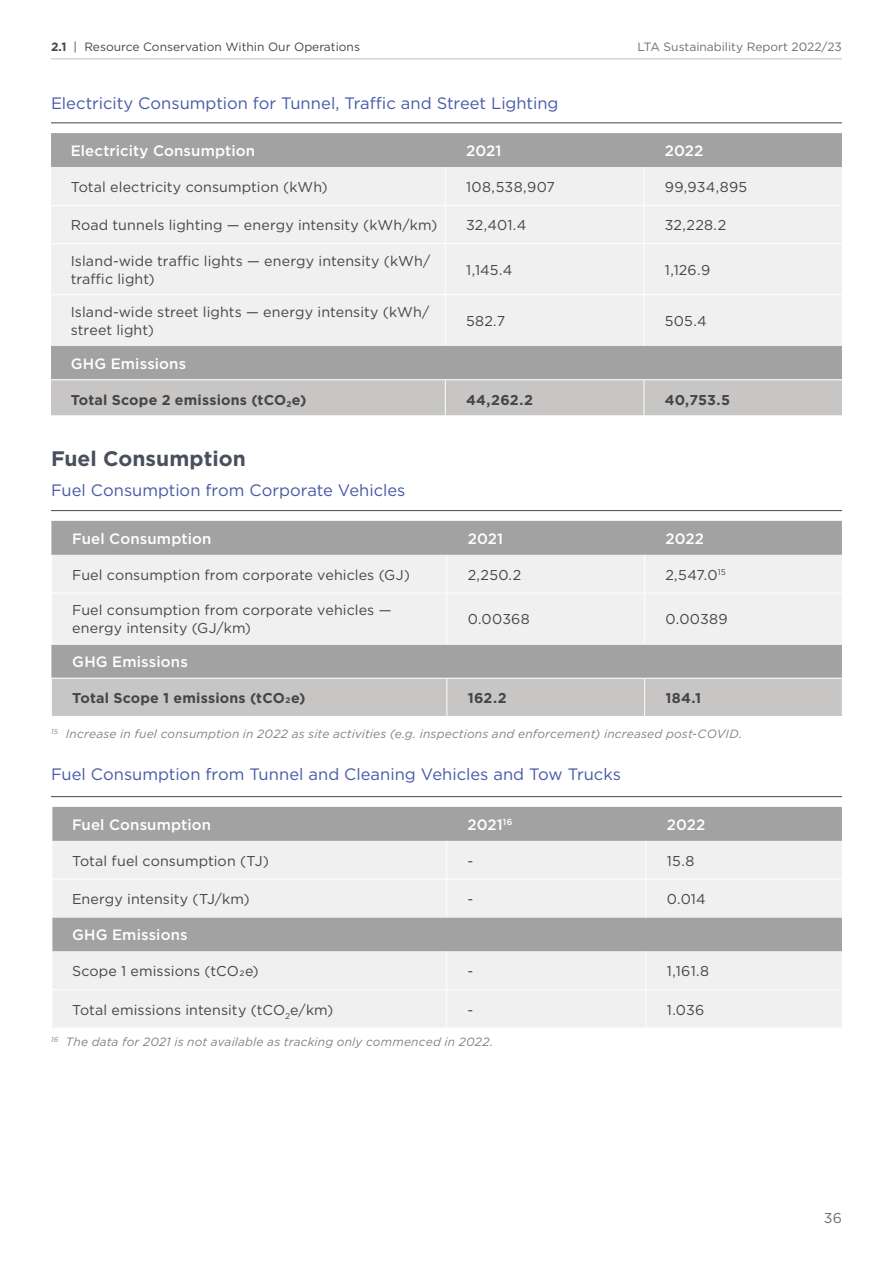
<style>
.page{position:relative;width:893px;height:1263px;background:#fff}
.page>*{position:absolute;margin:0;border:0;box-sizing:border-box;transform-origin:0 0}
.t1{font:700 21px "Gotham";letter-spacing:.005em;color:#4a4f5e}
.t2{font:16.5px "Gotham";color:#4759a7}
.t3{font:500 15px "Gotham";letter-spacing:.01em;color:#fff}
.t4{font:14.25px/18px "Gotham";letter-spacing:.01em;color:#464547}
.t5{font:700 14.25px "Gotham";letter-spacing:.015em;color:#464547}
.t6{font:14.25px "Gotham";color:#6d6e71}
.t7{font:italic 12px "Gotham";letter-spacing:.015em;color:#808285}
.t8{font:12px "Gotham";color:#464547}
.t9{font:12px "Gotham";color:#6d6e71}
.s1{font-weight:700}
</style>
<div class="page">
<hr style="left:51px;top:58px;width:791px;height:1px;background:#c0c2c4">
<div style="left:51px;top:133px;width:791px;height:246px;background:#a2a2a3"></div>
<div style="left:51px;top:167px;width:791px;height:179px;background:#f1f0f0"></div>
<div style="left:51px;top:380px;width:791px;height:35px;background:#c7c6c5"></div>
<hr style="left:51px;top:243px;width:394px;height:1px;background:#fff">
<hr style="left:445px;top:243px;width:199px;height:1px;background:#fff">
<hr style="left:644px;top:243px;width:198px;height:1px;background:#fff">
<hr style="left:51px;top:294px;width:394px;height:1px;background:#fff">
<hr style="left:445px;top:294px;width:199px;height:1px;background:#fff">
<hr style="left:644px;top:294px;width:198px;height:1px;background:#fff">
<hr style="left:445px;top:167px;width:1px;height:38px;background:#fff">
<hr style="left:644px;top:167px;width:1px;height:38px;background:#fff">
<hr style="left:51px;top:205px;width:394px;height:1px;background:#fff">
<hr style="left:445px;top:205px;width:199px;height:1px;background:#fff">
<hr style="left:445px;top:206px;width:1px;height:37px;background:#fff">
<hr style="left:644px;top:205px;width:198px;height:1px;background:#fff">
<hr style="left:644px;top:206px;width:1px;height:37px;background:#fff">
<hr style="left:445px;top:244px;width:1px;height:50px;background:#fff">
<hr style="left:644px;top:244px;width:1px;height:50px;background:#fff">
<hr style="left:445px;top:295px;width:1px;height:51px;background:#fff">
<hr style="left:644px;top:295px;width:1px;height:51px;background:#fff">
<hr style="left:445px;top:380px;width:1px;height:35px;background:#fff">
<hr style="left:644px;top:380px;width:1px;height:35px;background:#fff">
<hr style="left:51px;top:122px;width:791px;height:1px;background:#464547">
<div style="left:51px;top:521px;width:791px;height:157px;background:#a2a2a3"></div>
<div style="left:52px;top:555px;width:790px;height:89px;background:#f1f0f0"></div>
<div style="left:52px;top:679px;width:790px;height:37px;background:#c7c6c5"></div>
<hr style="left:51px;top:555px;width:1px;height:38px;background:#fff">
<hr style="left:51px;top:593px;width:1px;height:51px;background:#fff">
<hr style="left:446px;top:555px;width:1px;height:38px;background:#fff">
<hr style="left:644px;top:555px;width:1px;height:38px;background:#fff">
<hr style="left:52px;top:593px;width:395px;height:1px;background:#fff">
<hr style="left:447px;top:593px;width:198px;height:1px;background:#fff">
<hr style="left:446px;top:593px;width:1px;height:51px;background:#fff">
<hr style="left:645px;top:593px;width:197px;height:1px;background:#fff">
<hr style="left:644px;top:593px;width:1px;height:51px;background:#fff">
<hr style="left:51px;top:644px;width:396px;height:1px;background:#fff">
<hr style="left:447px;top:644px;width:198px;height:1px;background:#fff">
<hr style="left:645px;top:644px;width:197px;height:1px;background:#fff">
<hr style="left:446px;top:678px;width:1px;height:38px;background:#fff">
<hr style="left:644px;top:678px;width:1px;height:38px;background:#fff">
<div style="left:52px;top:807px;width:790px;height:34px;background:#a2a2a3"></div>
<svg style="left:52px;top:841px;width:790px;height:186px;fill:#f1f0f0"></svg>
<hr style="left:446px;top:841px;width:1px;height:38px;background:#fff">
<hr style="left:646px;top:841px;width:1px;height:38px;background:#fff">
<hr style="left:52px;top:879px;width:395px;height:1px;background:#fff">
<hr style="left:447px;top:879px;width:199px;height:1px;background:#fff">
<hr style="left:446px;top:879px;width:1px;height:38px;background:#fff">
<hr style="left:646px;top:879px;width:196px;height:1px;background:#fff">
<hr style="left:646px;top:879px;width:1px;height:38px;background:#fff">
<hr style="left:446px;top:951px;width:1px;height:38px;background:#fff">
<hr style="left:646px;top:951px;width:1px;height:38px;background:#fff">
<hr style="left:52px;top:989px;width:395px;height:1px;background:#fff">
<hr style="left:447px;top:989px;width:199px;height:1px;background:#fff">
<hr style="left:446px;top:990px;width:1px;height:38px;background:#fff">
<hr style="left:646px;top:989px;width:196px;height:1px;background:#fff">
<hr style="left:646px;top:990px;width:1px;height:38px;background:#fff">
<hr style="left:51px;top:510px;width:791px;height:1px;background:#464547">
<hr style="left:51px;top:796px;width:791px;height:1px;background:#464547">
<p class="t8" style="left:51px;top:39px;width:310px"><span class="s1">2.1</span> | Resource Conservation Within Our Operations</p>
<p class="t9" style="left:638px;top:39px;width:206px">LTA Sustainability Report 2022/23</p>
<p class="t2" style="left:51px;top:93px;width:509px">Electricity Consumption for Tunnel, Traffic and Street Lighting</p>
<p class="t3" style="left:71px;top:141px;width:186px">Electricity Consumption</p>
<p class="t3" style="left:466px;top:141px;width:37px">2021</p>
<p class="t3" style="left:665px;top:141px;width:40px">2022</p>
<p class="t4" style="left:71px;top:177px;width:258px">Total electricity consumption (kWh)</p>
<p class="t4" style="left:466px;top:177px;width:90px">108,538,907</p>
<p class="t4" style="left:665px;top:177px;width:84px">99,934,895</p>
<p class="t4" style="left:71px;top:216px;width:368px">Road tunnels lighting — energy intensity (kWh/km)</p>
<p class="t4" style="left:466px;top:216px;width:62px">32,401.4</p>
<p class="t4" style="left:665px;top:216px;width:63px">32,228.2</p>
<p class="t4" style="left:71px;top:251px;width:361px">Island-wide traffic lights — energy intensity (kWh/ traffic light)</p>
<p class="t4" style="left:466px;top:260px;width:48px">1,145.4</p>
<p class="t4" style="left:665px;top:260px;width:47px">1,126.9</p>
<p class="t4" style="left:71px;top:303px;width:360px">Island-wide street lights — energy intensity (kWh/ street light)</p>
<p class="t4" style="left:466px;top:312px;width:41px">582.7</p>
<p class="t4" style="left:665px;top:312px;width:43px">505.4</p>
<p class="t3" style="left:71px;top:353px;width:117px">GHG Emissions</p>
<p class="t5" style="left:71px;top:390px;width:237px">Total Scope 2 emissions (tCO₂e)</p>
<p class="t5" style="left:466px;top:390px;width:68px">44,262.2</p>
<p class="t5" style="left:665px;top:390px;width:67px">40,753.5</p>
<h1 class="t1" style="left:51px;top:445px;width:196px">Fuel Consumption</h1>
<p class="t2" style="left:51px;top:479px;width:356px">Fuel Consumption from Corporate Vehicles</p>
<p class="t3" style="left:72px;top:529px;width:141px">Fuel Consumption</p>
<p class="t3" style="left:468px;top:529px;width:37px">2021</p>
<p class="t3" style="left:665px;top:529px;width:40px">2022</p>
<p class="t4" style="left:72px;top:565px;width:339px">Fuel consumption from corporate vehicles (GJ)</p>
<p class="t4" style="left:468px;top:565px;width:55px">2,250.2</p>
<p class="t4" style="left:665px;top:565px;width:62px">2,547.0<sup>15</sup></p>
<p class="t4" style="left:72px;top:601px;width:321px">Fuel consumption from corporate vehicles — energy intensity (GJ/km)</p>
<p class="t4" style="left:468px;top:610px;width:64px">0.00368</p>
<p class="t4" style="left:665px;top:610px;width:64px">0.00389</p>
<p class="t3" style="left:72px;top:652px;width:117px">GHG Emissions</p>
<p class="t5" style="left:72px;top:688px;width:235px">Total Scope 1 emissions (tCO2e)</p>
<p class="t5" style="left:468px;top:688px;width:40px">162.2</p>
<p class="t5" style="left:665px;top:688px;width:37px">184.1</p>
<p class="t7" style="left:51px;top:726px;width:692px"><sup>15</sup> Increase in fuel consumption in 2022 as site activities (e.g. inspections and enforcement) increased post-COVID.</p>
<p class="t2" style="left:51px;top:764px;width:571px">Fuel Consumption from Tunnel and Cleaning Vehicles and Tow Trucks</p>
<p class="t3" style="left:72px;top:815px;width:141px">Fuel Consumption</p>
<p class="t3" style="left:467px;top:815px;width:46px">2021<sup>16</sup></p>
<p class="t3" style="left:667px;top:815px;width:40px">2022</p>
<p class="t4" style="left:72px;top:851px;width:198px">Total fuel consumption (TJ)</p>
<p class="t4" style="left:468px;top:851px;width:7px">-</p>
<p class="t4" style="left:667px;top:851px;width:29px">15.8</p>
<p class="t4" style="left:72px;top:890px;width:179px">Energy intensity (TJ/km)</p>
<p class="t4" style="left:468px;top:890px;width:7px">-</p>
<p class="t4" style="left:667px;top:890px;width:40px">0.014</p>
<p class="t3" style="left:72px;top:925px;width:117px">GHG Emissions</p>
<p class="t4" style="left:72px;top:962px;width:188px">Scope 1 emissions (tCO2e)</p>
<p class="t4" style="left:467px;top:962px;width:7px">-</p>
<p class="t4" style="left:667px;top:962px;width:44px">1,161.8</p>
<p class="t4" style="left:72px;top:1000px;width:263px">Total emissions intensity (tCO<sub>2</sub>e/km)</p>
<p class="t4" style="left:467px;top:1000px;width:7px">-</p>
<p class="t4" style="left:667px;top:1000px;width:39px">1.036</p>
<p class="t7" style="left:51px;top:1034px;width:443px"><sup>16</sup> The data for 2021 is not available as tracking only commenced in 2022.</p>
<p class="t6" style="left:824px;top:1209px;width:20px">36</p>
</div>
